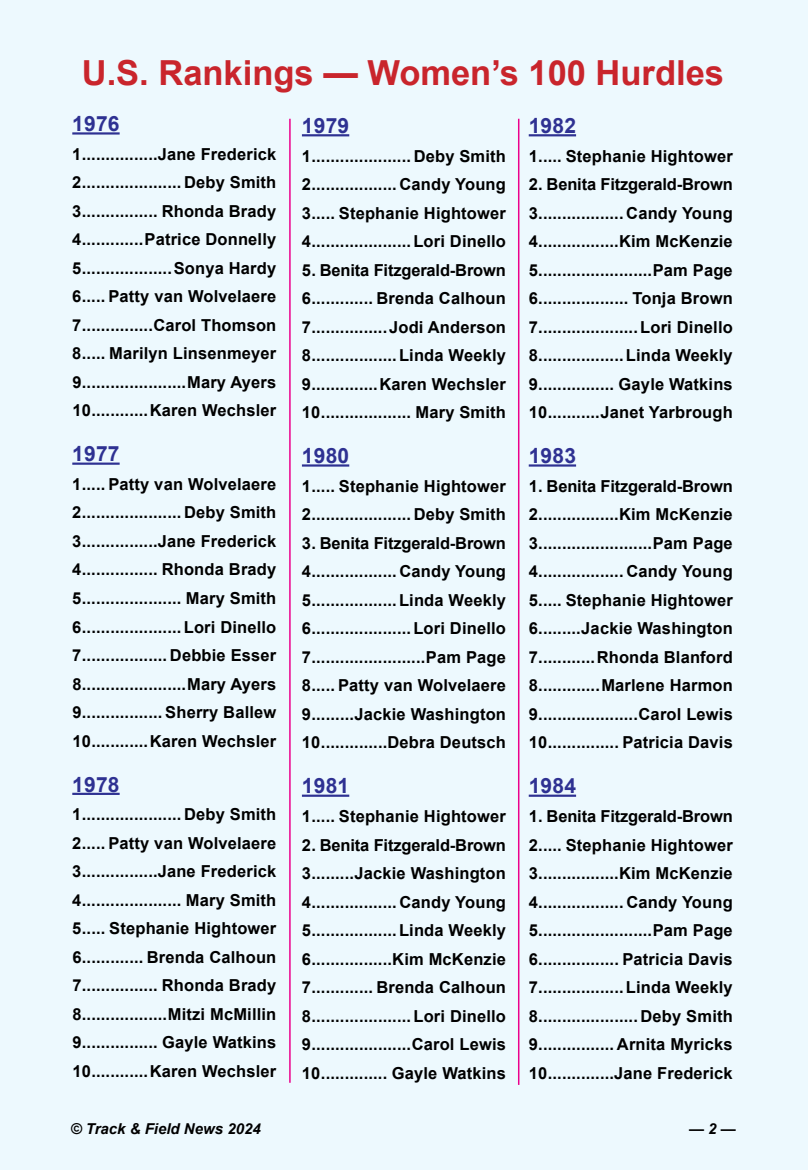
<style>
.page{position:relative;width:808px;height:1170px;background:#fff}
.page>*{position:absolute;margin:0;border:0;box-sizing:border-box;transform-origin:0 0}
.t1{font:700 34.5px "Arial";color:#c9252c}
.t2{font:700 21px "Arial";letter-spacing:.01em;color:#2e3192}
.t3{font:700 16.5px/28.5px "Arial";letter-spacing:.01em;color:#000;text-align:justify}
.t4{font:italic 700 15px "Arial";color:#000}
</style>
<div class="page">
<div style="left:0;top:0;width:808px;height:1169px;background:#edf9fe"></div>
<hr style="left:289px;top:119px;width:2px;height:963px;background:#ec008c">
<hr style="left:518px;top:119px;width:1px;height:965px;background:#ec008c">
<hr style="left:72px;top:132px;width:48px;height:2px;background:#2e3192">
<hr style="left:72px;top:462px;width:48px;height:2px;background:#2e3192">
<hr style="left:72px;top:792px;width:48px;height:2px;background:#2e3192">
<hr style="left:302px;top:134px;width:47px;height:2px;background:#2e3192">
<hr style="left:302px;top:464px;width:47px;height:2px;background:#2e3192">
<hr style="left:302px;top:794px;width:47px;height:2px;background:#2e3192">
<hr style="left:529px;top:134px;width:47px;height:2px;background:#2e3192">
<hr style="left:529px;top:464px;width:47px;height:2px;background:#2e3192">
<hr style="left:529px;top:794px;width:47px;height:2px;background:#2e3192">
<h1 class="t1" style="left:82px;top:50px;width:644px">U.S. Rankings — Women’s 100 Hurdles</h1>
<p class="t2" style="left:72px;top:110px;width:49px">1976</p>
<p class="t3" style="left:72px;top:140px;width:206px">1................Jane Frederick 2..................... Deby Smith 3................ Rhonda Brady 4.............Patrice Donnelly 5...................Sonya Hardy 6..... Patty van Wolvelaere 7...............Carol Thomson 8..... Marilyn Linsenmeyer 9......................Mary Ayers 10............Karen Wechsler</p>
<p class="t2" style="left:72px;top:440px;width:49px">1977</p>
<p class="t3" style="left:72px;top:470px;width:206px">1..... Patty van Wolvelaere 2..................... Deby Smith 3................Jane Frederick 4................ Rhonda Brady 5..................... Mary Smith 6.....................Lori Dinello 7.................. Debbie Esser 8......................Mary Ayers 9................. Sherry Ballew 10............Karen Wechsler</p>
<p class="t2" style="left:72px;top:770px;width:49px">1978</p>
<p class="t3" style="left:72px;top:800px;width:206px">1..................... Deby Smith 2..... Patty van Wolvelaere 3................Jane Frederick 4..................... Mary Smith 5..... Stephanie Hightower 6............. Brenda Calhoun 7................ Rhonda Brady 8..................Mitzi McMillin 9................ Gayle Watkins 10............Karen Wechsler</p>
<p class="t2" style="left:302px;top:112px;width:49px">1979</p>
<p class="t3" style="left:302px;top:142px;width:206px">1..................... Deby Smith 2.................. Candy Young 3..... Stephanie Hightower 4.....................Lori Dinello</p>
<p class="t3" style="left:302px;top:256px;width:206px">5. Benita Fitzgerald-Brown 6............. Brenda Calhoun 7................Jodi Anderson 8..................Linda Weekly 9..............Karen Wechsler 10................... Mary Smith</p>
<p class="t2" style="left:302px;top:442px;width:49px">1980</p>
<p class="t3" style="left:302px;top:472px;width:206px">1..... Stephanie Hightower<br>2..................... Deby Smith</p>
<p class="t3" style="left:302px;top:529px;width:206px">3. Benita Fitzgerald-Brown 4.................. Candy Young 5..................Linda Weekly 6.....................Lori Dinello 7........................Pam Page 8..... Patty van Wolvelaere 9.........Jackie Washington 10..............Debra Deutsch</p>
<p class="t2" style="left:302px;top:772px;width:49px">1981</p>
<p class="t3" style="left:302px;top:802px;width:206px">1..... Stephanie Hightower</p>
<p class="t3" style="left:302px;top:831px;width:206px">2. Benita Fitzgerald-Brown 3.........Jackie Washington 4.................. Candy Young 5..................Linda Weekly 6.................Kim McKenzie 7............. Brenda Calhoun 8.....................Lori Dinello 9.....................Carol Lewis 10.............. Gayle Watkins</p>
<p class="t2" style="left:529px;top:112px;width:49px">1982</p>
<p class="t3" style="left:529px;top:142px;width:206px">1..... Stephanie Hightower</p>
<p class="t3" style="left:529px;top:171px;width:206px">2. Benita Fitzgerald-Brown 3.................. Candy Young 4.................Kim McKenzie 5........................Pam Page 6................... Tonja Brown 7.....................Lori Dinello 8..................Linda Weekly 9................ Gayle Watkins 10...........Janet Yarbrough</p>
<p class="t2" style="left:529px;top:442px;width:49px">1983</p>
<p class="t3" style="left:529px;top:472px;width:206px">1. Benita Fitzgerald-Brown 2.................Kim McKenzie 3........................Pam Page 4.................. Candy Young 5..... Stephanie Hightower 6.........Jackie Washington 7............Rhonda Blanford 8.............Marlene Harmon 9.....................Carol Lewis 10............... Patricia Davis</p>
<p class="t2" style="left:529px;top:772px;width:49px">1984</p>
<p class="t3" style="left:529px;top:802px;width:206px">1. Benita Fitzgerald-Brown 2..... Stephanie Hightower 3.................Kim McKenzie 4.................. Candy Young 5........................Pam Page 6................. Patricia Davis 7..................Linda Weekly 8..................... Deby Smith 9................ Arnita Myricks 10..............Jane Frederick</p>
<p class="t4" style="left:71px;top:1119px;width:192px">© Track &amp; Field News 2024</p>
<p class="t4" style="left:689px;top:1119px;width:48px">— 2 —</p>
</div>
